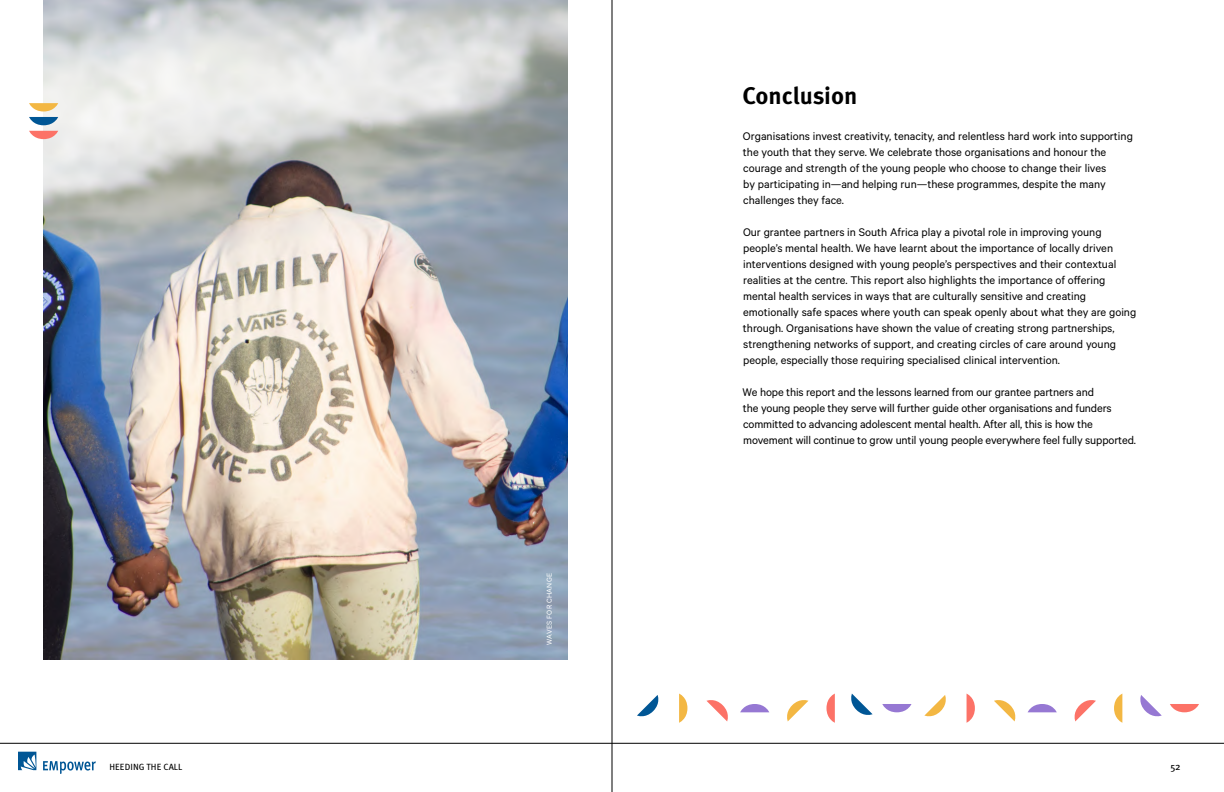
<style>
.page{position:relative;width:1224px;height:792px;background:#fff}
.page>*{position:absolute;margin:0;border:0;box-sizing:border-box;transform-origin:0 0}
.t1{font:700 24px "Meta Pro";color:#000}
.t2{font:12.5px/16px "Calibre";color:#000}
.t3{font:10px "Meta Pro";color:#000}
.t4{font:9px "Meta Pro";letter-spacing:.01em;color:#000}
.t5{font:8px "Calibre";letter-spacing:.025em;color:#fff}
</style>
<div class="page">
<img style="left:44px;top:0;width:523px;height:659px">
<svg style="left:29px;top:103px;width:29px;height:8px"></svg>
<svg style="left:29px;top:117px;width:29px;height:8px"></svg>
<svg style="left:29px;top:131px;width:29px;height:8px"></svg>
<svg style="left:740px;top:704px;width:29px;height:8px"></svg>
<svg style="left:706px;top:700px;width:22px;height:21px"></svg>
<svg style="left:679px;top:694px;width:8px;height:29px"></svg>
<svg style="left:637px;top:695px;width:22px;height:22px"></svg>
<svg style="left:1170px;top:704px;width:29px;height:8px"></svg>
<svg style="left:1140px;top:695px;width:22px;height:22px"></svg>
<svg style="left:1114px;top:694px;width:8px;height:29px"></svg>
<svg style="left:1074px;top:700px;width:22px;height:21px"></svg>
<svg style="left:1028px;top:704px;width:29px;height:8px"></svg>
<svg style="left:994px;top:700px;width:22px;height:21px"></svg>
<svg style="left:967px;top:694px;width:8px;height:29px"></svg>
<svg style="left:924px;top:695px;width:22px;height:22px"></svg>
<svg style="left:882px;top:704px;width:29px;height:8px"></svg>
<svg style="left:851px;top:694px;width:22px;height:21px"></svg>
<svg style="left:826px;top:694px;width:9px;height:29px"></svg>
<svg style="left:787px;top:700px;width:21px;height:21px"></svg>
<hr style="left:0;top:743px;width:1224px;height:1px;background:#000">
<svg style="left:18px;top:752px;width:18px;height:18px"></svg>
<svg style="left:43px;top:761px;width:53px;height:13px"></svg>
<hr style="left:612px;top:0;width:1px;height:792px;background:#000">
<p class="t5" style="left:545px;top:645px;width:73px;rotate:-90deg">WAVES FOR CHANGE</p>
<h1 class="t1" style="left:743px;top:80px;width:116px">Conclusion</h1>
<p class="t2" style="left:743px;top:128px;width:391px">Organisations invest creativity, tenacity, and relentless hard work into supporting the youth that they serve. We celebrate those organisations and honour the courage and strength of the young people who choose to change their lives<br>by participating in—and helping run—these programmes, despite the many challenges they face.</p>
<p class="t2" style="left:743px;top:224px;width:395px">Our grantee partners in South Africa play a pivotal role in improving young people’s mental health. We have learnt about the importance of locally driven interventions designed with young people’s perspectives and their contextual realities at the centre. This report also highlights the importance of offering mental health services in ways that are culturally sensitive and creating emotionally safe spaces where youth can speak openly about what they are going through. Organisations have shown the value of creating strong partnerships, strengthening networks of support, and creating circles of care around young people, especially those requiring specialised clinical intervention.</p>
<p class="t2" style="left:743px;top:384px;width:395px">We hope this report and the lessons learned from our grantee partners and<br>the young people they serve will further guide other organisations and funders committed to advancing adolescent mental health. After all, this is how the movement will continue to grow until young people everywhere feel fully supported.</p>
<p class="t4" style="left:109px;top:761px;width:74px">HEEDING THE CALL</p>
<p class="t3" style="left:1170px;top:761px;width:12px">52</p>
</div>
